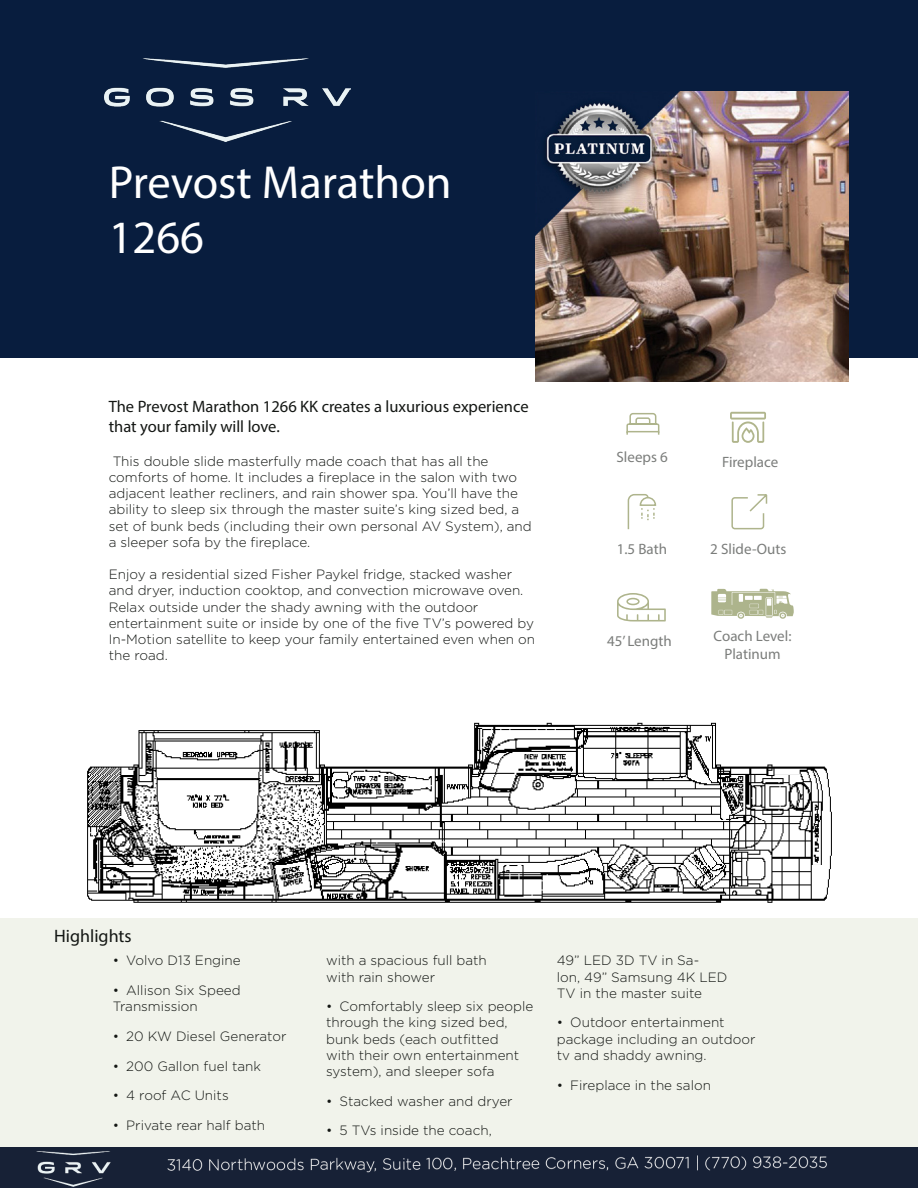
<style>
.page{position:relative;width:918px;height:1188px;background:#fff}
.page>*{position:absolute;margin:0;border:0;box-sizing:border-box;transform-origin:0 0}
.Coach_Title{font:46.5px/55.8px "Myriad Pro";color:#fff}
.t1{font:18px "Myriad Pro";color:#131613}
.Intro_Paragraph{font:16.5px/19.8px "Myriad Pro";color:#131613}
.Features{font:15px "Myriad Pro";color:#7b7d7b}
.Intro_Paragraph-2{font:300 13.5px/16.2px "Gotham HTF";color:#131613}
</style>
<div class="page">
<div style="left:0;top:919px;width:918px;height:269px;background:#f1f3eb"></div>
<div style="left:0;top:0;width:918px;height:357px;background:#081d3e"></div>
<svg style="left:626px;top:413px;width:34px;height:22px"></svg>
<svg style="left:627px;top:494px;width:30px;height:36px"></svg>
<svg style="left:731px;top:494px;width:37px;height:36px"></svg>
<svg style="left:617px;top:593px;width:49px;height:28px"></svg>
<svg style="left:711px;top:589px;width:83px;height:30px"></svg>
<svg style="left:730px;top:412px;width:36px;height:31px"></svg>
<img style="left:535px;top:91px;width:314px;height:290px">
<img style="left:87px;top:722px;width:745px;height:181px">
<div style="left:727px;top:709px;width:108px;height:40px;background:#fff"></div>
<img style="left:105px;top:58px;width:246px;height:83px">
<img style="left:0;top:1148px;width:918px;height:40px">
<p class="Coach_Title" style="left:109px;top:153px;width:344px">Prevost Marathon<br>1266</p>
<p class="Intro_Paragraph" style="left:109px;top:396px;width:421px">The Prevost Marathon 1266 KK creates a luxurious experience that your family will love.</p>
<p class="Intro_Paragraph-2" style="left:109px;top:453px;width:425px">This double slide masterfully made coach that has all the comforts of home. It includes a fireplace in the salon with two adjacent leather recliners, and rain shower spa. You’ll have the ability to sleep six through the master suite’s king sized bed, a set of bunk beds (including their own personal AV System), and a sleeper sofa by the fireplace.</p>
<p class="Intro_Paragraph-2" style="left:109px;top:566px;width:416px">Enjoy a residential sized Fisher Paykel fridge, stacked washer and dryer, induction cooktop, and convection microwave oven.<br>Relax outside under the shady awning with the outdoor</p>
<p class="Intro_Paragraph-2" style="left:109px;top:615px;width:428px;text-align:justify">entertainment suite or inside by one of the five TV’s powered by In-Motion satellite to keep your family entertained even when on the road.</p>
<p class="Features" style="left:617px;top:448px;width:53px">Sleeps 6</p>
<p class="Features" style="left:722px;top:453px;width:58px">Fireplace</p>
<p class="Features" style="left:617px;top:539px;width:52px">1.5 Bath</p>
<p class="Features" style="left:710px;top:540px;width:78px">2 Slide-Outs</p>
<p class="Features" style="left:607px;top:631px;width:66px">45’ Length</p>
<p class="Features" style="left:714px;top:627px;width:79px">Coach Level:</p>
<p class="Features" style="left:724px;top:645px;width:58px">Platinum</p>
<h2 class="t1" style="left:54px;top:925px;width:79px">Highlights</h2>
<p class="Intro_Paragraph-2" style="left:113px;top:952px;width:129px">• Volvo D13 Engine</p>
<p class="Intro_Paragraph-2" style="left:113px;top:982px;width:129px">• Allison Six Speed<br>Transmission</p>
<p class="Intro_Paragraph-2" style="left:113px;top:1028px;width:175px">• 20 KW Diesel Generator</p>
<p class="Intro_Paragraph-2" style="left:113px;top:1058px;width:150px">• 200 Gallon fuel tank</p>
<p class="Intro_Paragraph-2" style="left:113px;top:1087px;width:117px">• 4 roof AC Units</p>
<p class="Intro_Paragraph-2" style="left:113px;top:1117px;width:154px">• Private rear half bath</p>
<p class="Intro_Paragraph-2" style="left:326px;top:952px;width:162px">with a spacious full bath with rain shower</p>
<p class="Intro_Paragraph-2" style="left:326px;top:998px;width:209px">• Comfortably sleep six people through the king sized bed, bunk beds (each outfitted<br>with their own entertainment system), and sleeper sofa</p>
<p class="Intro_Paragraph-2" style="left:326px;top:1093px;width:188px">• Stacked washer and dryer</p>
<p class="Intro_Paragraph-2" style="left:326px;top:1122px;width:167px">• 5 TVs inside the coach,</p>
<p class="Intro_Paragraph-2" style="left:557px;top:952px;width:172px">49” LED 3D TV in Sa-<br>lon, 49” Samsung 4K LED<br>TV in the master suite</p>
<p class="Intro_Paragraph-2" style="left:557px;top:1014px;width:200px">• Outdoor entertainment package including an outdoor tv and shaddy awning.</p>
<p class="Intro_Paragraph-2" style="left:557px;top:1077px;width:156px">• Fireplace in the salon</p>
</div>
